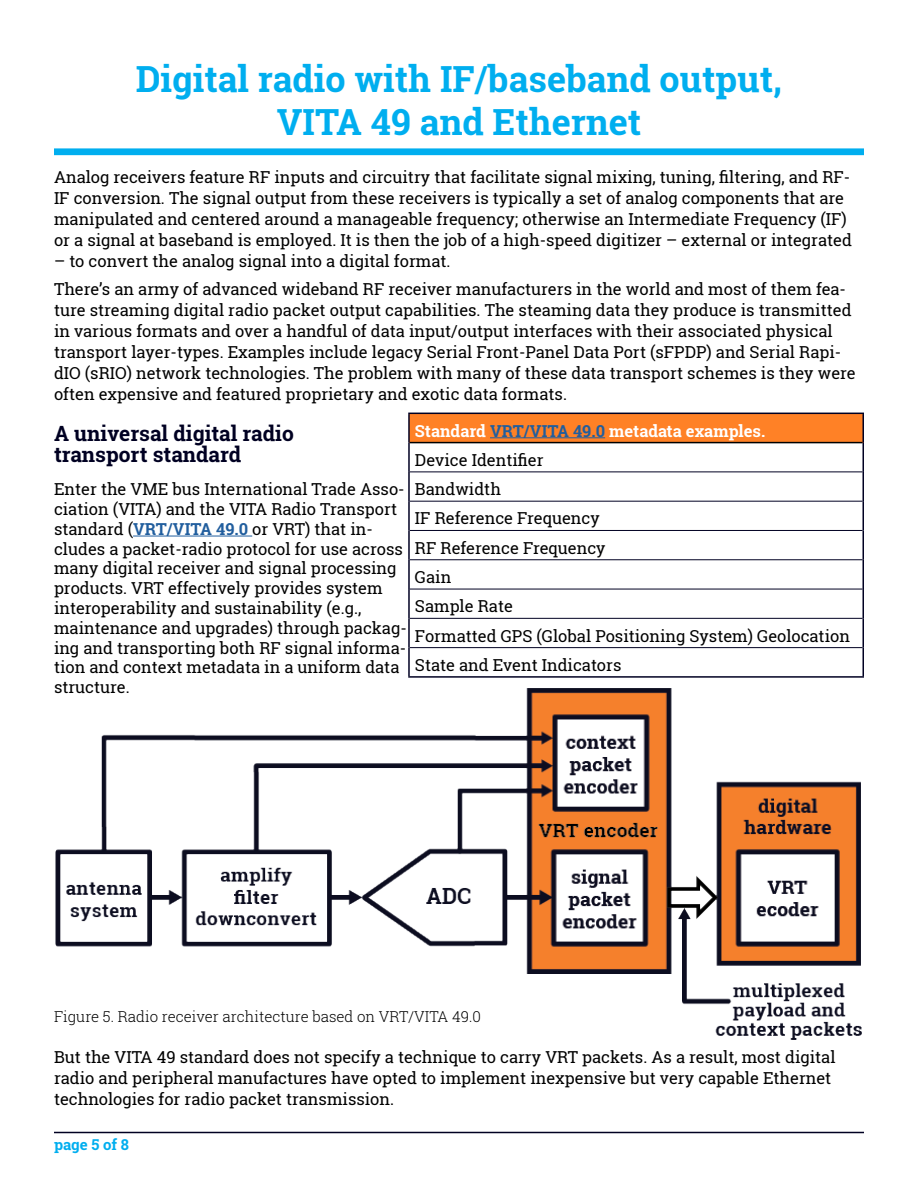
<style>
.page{position:relative;width:918px;height:1188px;background:#fff}
.page>*{position:absolute;margin:0;border:0;box-sizing:border-box;transform-origin:0 0}
.t1{font:700 36px/43.2px "Roboto Slab";color:#00aeef;text-align:center}
.t2{font:700 21px/21px "Roboto Slab";color:#002}
.t3{font:16.5px/19.8px "Roboto Slab";color:#000}
.t4{font:300 15px "Roboto Slab";color:#000}
.t5{font:700 15px "Roboto Slab";color:#00aeef}
.s1{font-weight:700;color:#215e9e}
.s2{font-weight:700;color:#fff}
</style>
<div class="page">
<hr style="left:54px;top:1132px;width:810px;height:1px;background:#002">
<div style="left:54px;top:148px;width:810px;height:7px;background:#00aeef"></div>
<hr style="left:133px;top:536px;width:119px;height:1px;background:#215e9e">
<img style="left:55px;top:688px;width:807px;height:352px">
<div style="left:409px;top:413px;width:454px;height:30px;background:#ff8126"></div>
<hr style="left:410px;top:442px;width:452px;height:1px;background:#000">
<hr style="left:410px;top:472px;width:452px;height:1px;background:#002">
<hr style="left:410px;top:501px;width:452px;height:1px;background:#002">
<hr style="left:410px;top:530px;width:452px;height:1px;background:#002">
<hr style="left:410px;top:559px;width:452px;height:1px;background:#002">
<hr style="left:410px;top:589px;width:452px;height:1px;background:#002">
<hr style="left:410px;top:618px;width:452px;height:1px;background:#002">
<hr style="left:410px;top:647px;width:452px;height:1px;background:#002">
<hr style="left:408px;top:413px;width:456px;height:1px;background:#002">
<hr style="left:408px;top:414px;width:2px;height:29px;background:#002">
<hr style="left:862px;top:414px;width:2px;height:29px;background:#002">
<hr style="left:408px;top:443px;width:2px;height:29px;background:#002">
<hr style="left:862px;top:443px;width:2px;height:29px;background:#002">
<hr style="left:408px;top:472px;width:2px;height:29px;background:#002">
<hr style="left:862px;top:472px;width:2px;height:29px;background:#002">
<hr style="left:408px;top:501px;width:2px;height:29px;background:#002">
<hr style="left:862px;top:501px;width:2px;height:29px;background:#002">
<hr style="left:408px;top:530px;width:2px;height:30px;background:#002">
<hr style="left:862px;top:530px;width:2px;height:30px;background:#002">
<hr style="left:408px;top:560px;width:2px;height:29px;background:#002">
<hr style="left:862px;top:560px;width:2px;height:29px;background:#002">
<hr style="left:408px;top:589px;width:2px;height:29px;background:#002">
<hr style="left:862px;top:589px;width:2px;height:29px;background:#002">
<hr style="left:408px;top:618px;width:2px;height:30px;background:#002">
<hr style="left:862px;top:618px;width:2px;height:30px;background:#002">
<hr style="left:408px;top:648px;width:2px;height:28px;background:#002">
<hr style="left:862px;top:648px;width:2px;height:28px;background:#002">
<hr style="left:408px;top:676px;width:456px;height:2px;background:#002">
<hr style="left:490px;top:437px;width:115px;height:1px;background:#215e9e">
<h1 class="t1" style="left:136px;top:57px;width:648px">Digital radio with IF/baseband output,<br>VITA 49 and Ethernet</h1>
<p class="t3" style="left:54px;top:166px;width:800px;line-height:21px">Analog receivers feature RF inputs and circuitry that facilitate signal mixing, tuning, filtering, and RF-IF conversion. The signal output from these receivers is typically a set of analog components that are manipulated and centered around a manageable frequency; otherwise an Intermediate Frequency (IF) or a signal at baseband is employed. It is then the job of a high-speed digitizer – external or integrated</p>
<p class="t3" style="left:54px;top:247px;width:794px;line-height:27.8px">– to convert the analog signal into a digital format.<br>There’s an army of advanced wideband RF receiver manufacturers in the world and most of them fea-</p>
<p class="t3" style="left:54px;top:299px;width:803px;line-height:21px">ture streaming digital radio packet output capabilities. The steaming data they produce is transmitted in various formats and over a handful of data input/output interfaces with their associated physical transport layer-types. Examples include legacy Serial Front-Panel Data Port (sFPDP) and Serial Rapi&shy;dIO (sRIO) network technologies. The problem with many of these data transport schemes is they were often expensive and featured proprietary and exotic data formats.</p>
<p class="t2" style="left:54px;top:423px;width:241px">A universal digital radio transport standard</p>
<p class="t3" style="left:54px;top:479px;width:354px">Enter the VME bus International Trade Asso&shy;ciation (VITA) and the VITA Radio Transport standard (<span class="s1">VRT/VITA 49.0</span> or VRT) that in&shy;cludes a packet-radio protocol for use across many digital receiver and signal processing products. VRT effectively provides system interoperability and sustainability (e.g., maintenance and upgrades) through packag&shy;ing and transporting both RF signal informa&shy;tion and context metadata in a uniform data structure.</p>
<p class="t3" style="left:415px;top:416px;width:437px;line-height:29.2px"><span class="s2">Standard</span> <span class="s1">VRT/VITA 49.0</span> <span class="s2">metadata examples.<br></span>Device Identifier<br>Bandwidth<br>IF Reference Frequency<br>RF Reference Frequency<br>Gain<br>Sample Rate<br>Formatted GPS (Global Positioning System) Geolocation<br>State and Event Indicators</p>
<p class="t4" style="left:54px;top:1006px;width:428px">Figure 5. Radio receiver architecture based on VRT/VITA 49.0</p>
<p class="t3" style="left:54px;top:1046px;width:783px;line-height:21px">But the VITA 49 standard does not specify a technique to carry VRT packets. As a result, most digital radio and peripheral manufactures have opted to implement inexpensive but very capable Ethernet technologies for radio packet transmission.</p>
<p class="t5" style="left:54px;top:1134px;width:77px">page 5 of 8</p>
</div>
